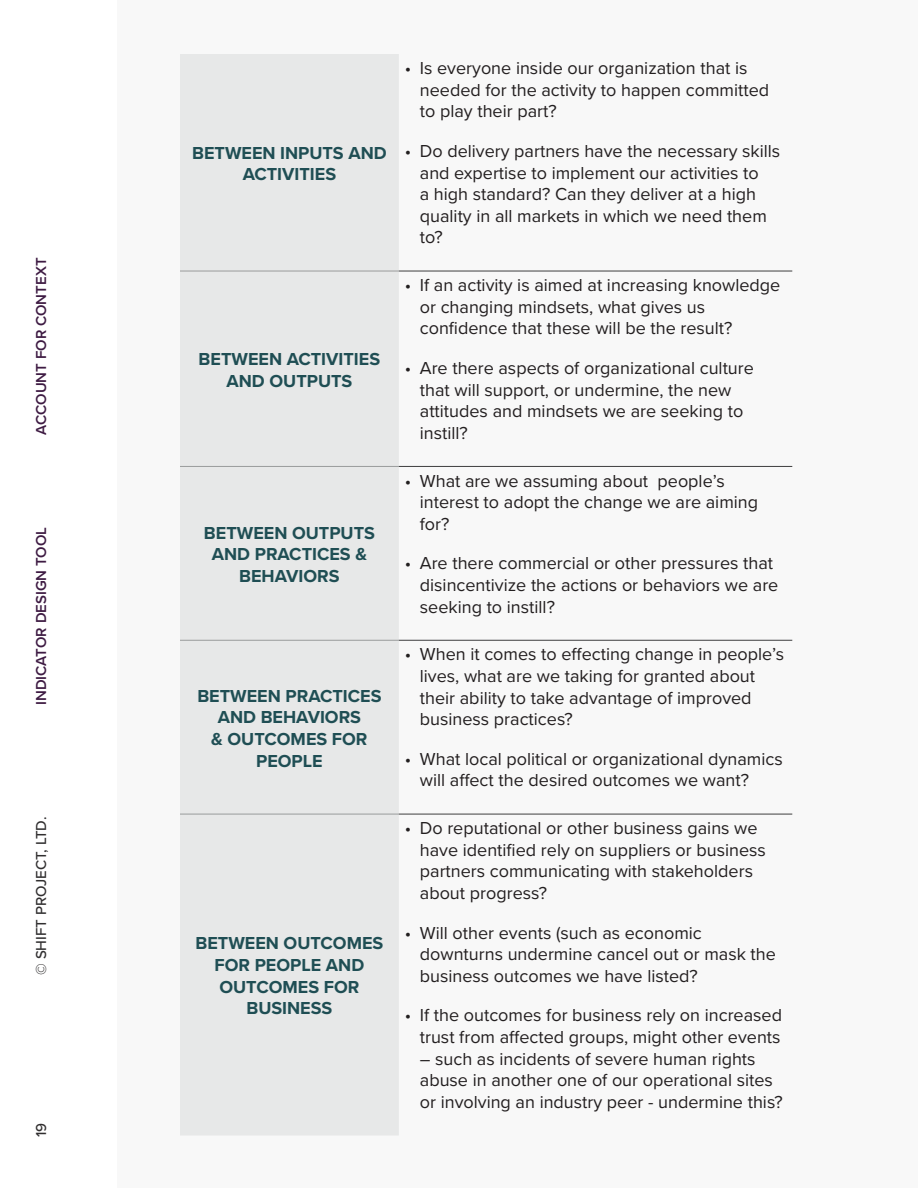
<style>
.page{position:relative;width:918px;height:1188px;background:#fff}
.page>*{position:absolute;margin:0;border:0;box-sizing:border-box;transform-origin:0 0}
.t1{font:18px/21.6px "Proxima Nova";color:#231f20}
.t2{font:700 18px/21.6px "Proxima Nova";color:#1f4e54;text-align:center}
.t3{font:600 15px "Proxima Nova";color:#3e1b43}
.t4{font:500 15px "Proxima Nova";color:#312f30}
</style>
<div class="page">
<div style="left:117px;top:0;width:801px;height:1188px;background:#f8f8f8"></div>
<div style="left:180px;top:54px;width:219px;height:1081px;background:#e7e8e8"></div>
<hr style="left:180px;top:271px;width:219px;height:1px;background:#999b9b">
<hr style="left:180px;top:466px;width:219px;height:1px;background:#999b9b">
<hr style="left:180px;top:640px;width:219px;height:1px;background:#999b9b">
<hr style="left:180px;top:814px;width:219px;height:1px;background:#999b9b">
<hr style="left:399px;top:271px;width:393px;height:1px;background:#3e3e3f">
<hr style="left:399px;top:466px;width:393px;height:1px;background:#3e3e3f">
<hr style="left:399px;top:640px;width:393px;height:1px;background:#3e3e3f">
<hr style="left:399px;top:814px;width:393px;height:1px;background:#3e3e3f">
<p class="t3" style="left:30px;top:435px;width:179px;rotate:-90deg">ACCOUNT FOR CONTEXT</p>
<p class="t3" style="left:30px;top:705px;width:180px;rotate:-90deg">INDICATOR DESIGN TOOL</p>
<p class="t4" style="left:30px;top:975px;width:160px;rotate:-90deg">© SHIFT PROJECT, LTD.</p>
<p class="t4" style="left:30px;top:1137px;width:16px;rotate:-90deg">19</p>
<p class="t2" style="left:192px;top:142px;width:196px">BETWEEN INPUTS AND<br>ACTIVITIES</p>
<p class="t2" style="left:199px;top:348px;width:183px">BETWEEN ACTIVITIES<br>AND OUTPUTS</p>
<p class="t2" style="left:204px;top:522px;width:172px">BETWEEN OUTPUTS<br>AND PRACTICES &amp;<br>BEHAVIORS</p>
<p class="t2" style="left:197px;top:685px;width:186px">BETWEEN PRACTICES<br>AND BEHAVIORS<br>&amp; OUTCOMES FOR<br>PEOPLE</p>
<p class="t2" style="left:195px;top:932px;width:189px">BETWEEN OUTCOMES<br>FOR PEOPLE AND<br>OUTCOMES FOR<br>BUSINESS</p>
<p class="t1" style="left:420px;top:57px;width:351px;text-indent:-15px">• Is everyone inside our organization that is needed for the activity to happen committed to play their part?</p>
<p class="t1" style="left:420px;top:139px;width:362px;text-indent:-15px">• Do delivery partners have the necessary skills and expertise to implement our activities to<br>a high standard? Can they deliver at a high quality in all markets in which we need them to?</p>
<p class="t1" style="left:420px;top:274px;width:362px;text-indent:-15px">• If an activity is aimed at increasing knowledge or changing mindsets, what gives us confidence that these will be the result?</p>
<p class="t1" style="left:420px;top:356px;width:336px;text-indent:-15px">• Are there aspects of organizational culture that will support, or undermine, the new attitudes and mindsets we are seeking to instill?</p>
<p class="t1" style="left:420px;top:469px;width:340px;text-indent:-15px">• What are we assuming about people’s interest to adopt the change we are aiming for?</p>
<p class="t1" style="left:420px;top:552px;width:360px;text-indent:-15px">• Are there commercial or other pressures that disincentivize the actions or behaviors we are seeking to instill?</p>
<p class="t1" style="left:420px;top:643px;width:366px;text-indent:-15px">• When it comes to effecting change in people’s lives, what are we taking for granted about their ability to take advantage of improved business practices?</p>
<p class="t1" style="left:420px;top:747px;width:364px;text-indent:-15px">• What local political or organizational dynamics will affect the desired outcomes we want?</p>
<p class="t1" style="left:420px;top:817px;width:348px;text-indent:-15px">• Do reputational or other business gains we have identified rely on suppliers or business partners communicating with stakeholders about progress?</p>
<p class="t1" style="left:420px;top:921px;width:358px;text-indent:-15px">• Will other events (such as economic downturns undermine cancel out or mask the business outcomes we have listed?</p>
<p class="t1" style="left:405px;top:1004px;width:379px;text-align:right">• If the outcomes for business rely on increased trust from affected groups, might other events</p>
<p class="t1" style="left:420px;top:1047px;width:365px">– such as incidents of severe human rights abuse in another one of our operational sites or involving an industry peer - undermine this?</p>
</div>
